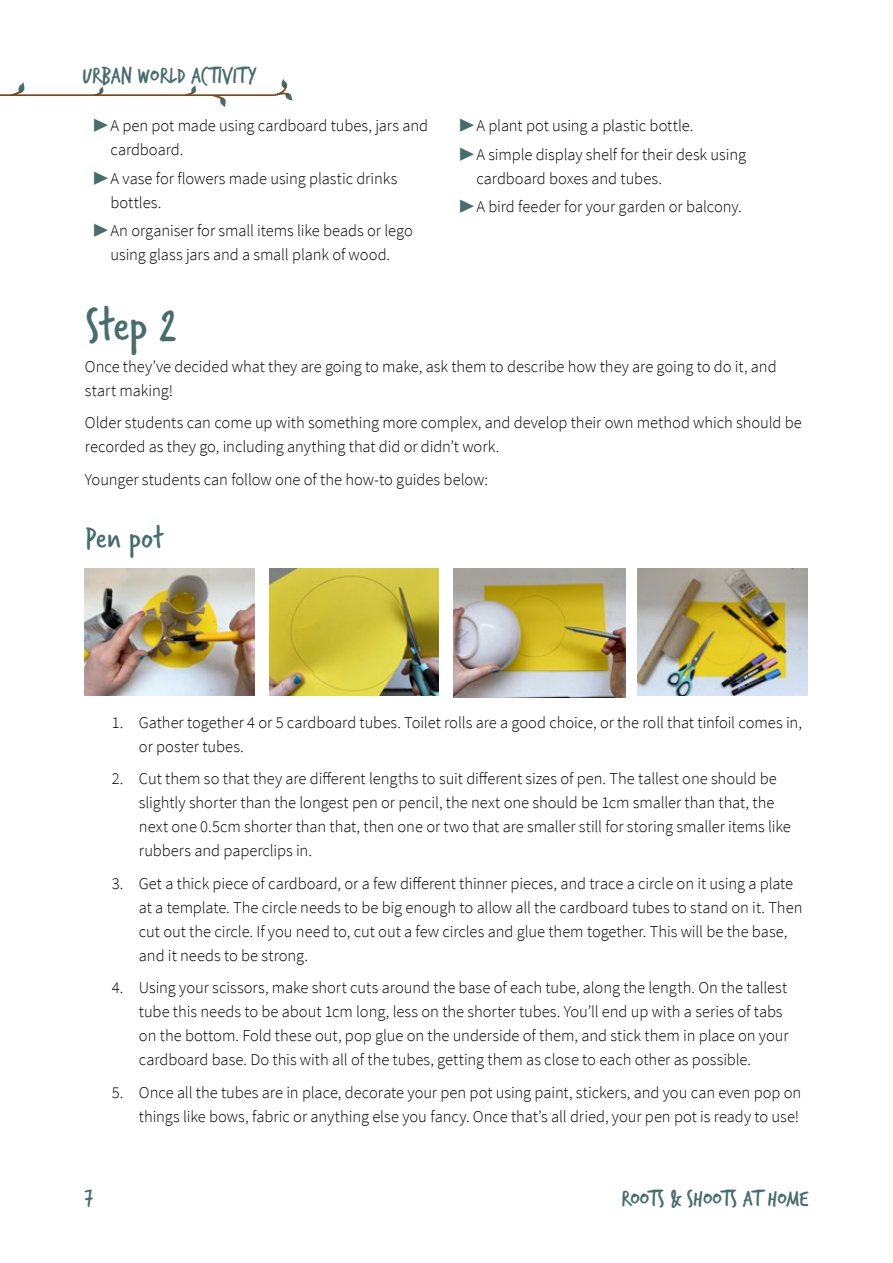
<style>
.page{position:relative;width:893px;height:1263px;background:#fff}
.page>*{position:absolute;margin:0;border:0;box-sizing:border-box;transform-origin:0 0}
.t1{font:49.5px "Verveine";color:#486d6c}
.t2{font:33px "Verveine";color:#486d6c}
.t3{font:24px "Trash Hand";color:#486d6c}
.t4{font:24px "Verveine";color:#486d6c}
.t5{font:300 16.5px/24px "Source Sans Pro";letter-spacing:-.005em;color:#000}
.s1{color:#486d6c}
</style>
<div class="page">
<svg style="left:270px;top:79px;width:23px;height:21px"></svg>
<svg style="left:95px;top:87px;width:9px;height:7px"></svg>
<svg style="left:12px;top:82px;width:13px;height:12px"></svg>
<svg style="left:187px;top:85px;width:9px;height:9px"></svg>
<svg style="left:213px;top:96px;width:13px;height:11px"></svg>
<hr style="left:0;top:94px;width:270px;height:2px;background:#754d24">
<img style="left:85px;top:568px;width:170px;height:128px">
<img style="left:269px;top:568px;width:170px;height:128px">
<img style="left:454px;top:568px;width:172px;height:129px">
<img style="left:638px;top:568px;width:169px;height:127px">
<h3 class="t3" style="left:83px;top:64px;width:175px">URBAN WORLD ACTIVITY</h3>
<p class="t5" style="left:110px;top:114px;width:319px;text-indent:-17px"><span class="s1">▶</span>A pen pot made using cardboard tubes, jars and cardboard.</p>
<p class="t5" style="left:110px;top:166px;width:289px;text-indent:-17px"><span class="s1">▶</span>A vase for flowers made using plastic drinks bottles.</p>
<p class="t5" style="left:93px;top:218px;width:321px;text-align:center"><span class="s1">▶</span>An organiser for small items like beads or lego using glass jars and a small plank of wood.</p>
<p class="t5" style="left:459px;top:112px;width:288px;line-height:28.2px"><span class="s1">▶</span>A plant pot using a plastic bottle.<br><span class="s1">▶</span>A simple display shelf for their desk using</p>
<p class="t5" style="left:459px;top:164px;width:284px;line-height:28.2px;text-indent:17px">cardboard boxes and tubes.<br><span class="s1">▶</span>A bird feeder for your garden or balcony.</p>
<h1 class="t1" style="left:85px;top:291px;width:94px">Step 2</h1>
<p class="t5" style="left:85px;top:354px;width:693px">Once they’ve decided what they are going to make, ask them to describe how they are going to do it, and start making!</p>
<p class="t5" style="left:85px;top:411px;width:718px">Older students can come up with something more complex, and develop their own method which should be recorded as they go, including anything that did or didn’t work.</p>
<p class="t5" style="left:85px;top:467px;width:405px">Younger students can follow one of the how-to guides below:</p>
<h2 class="t2" style="left:85px;top:515px;width:80px">Pen pot</h2>
<p class="t5" style="left:139px;top:710px;width:664px;text-indent:-27px">1. Gather together 4 or 5 cardboard tubes. Toilet rolls are a good choice, or the roll that tinfoil comes in, or poster tubes.</p>
<p class="t5" style="left:139px;top:767px;width:653px;text-indent:-27px">2. Cut them so that they are different lengths to suit different sizes of pen. The tallest one should be slightly shorter than the longest pen or pencil, the next one should be 1cm smaller than that, the next one 0.5cm shorter than that, then one or two that are smaller still for storing smaller items like rubbers and paperclips in.</p>
<p class="t5" style="left:139px;top:871px;width:665px;text-indent:-27px">3. Get a thick piece of cardboard, or a few different thinner pieces, and trace a circle on it using a plate at a template. The circle needs to be big enough to allow all the cardboard tubes to stand on it. Then cut out the circle. If you need to, cut out a few circles and glue them together. This will be the base, and it needs to be strong.</p>
<p class="t5" style="left:139px;top:976px;width:651px;text-indent:-27px">4. Using your scissors, make short cuts around the base of each tube, along the length. On the tallest tube this needs to be about 1cm long, less on the shorter tubes. You’ll end up with a series of tabs on the bottom. Fold these out, pop glue on the underside of them, and stick them in place on your cardboard base. Do this with all of the tubes, getting them as close to each other as possible.</p>
<p class="t5" style="left:112px;top:1080px;width:691px;text-align:right">5. Once all the tubes are in place, decorate your pen pot using paint, stickers, and you can even pop on things like bows, fabric or anything else you fancy. Once that’s all dried, your pen pot is ready to use!</p>
<h3 class="t4" style="left:85px;top:1179px;width:11px">7</h3>
<h3 class="t3" style="left:622px;top:1186px;width:188px">ROOTS &amp; SHOOTS AT HOME</h3>
</div>
